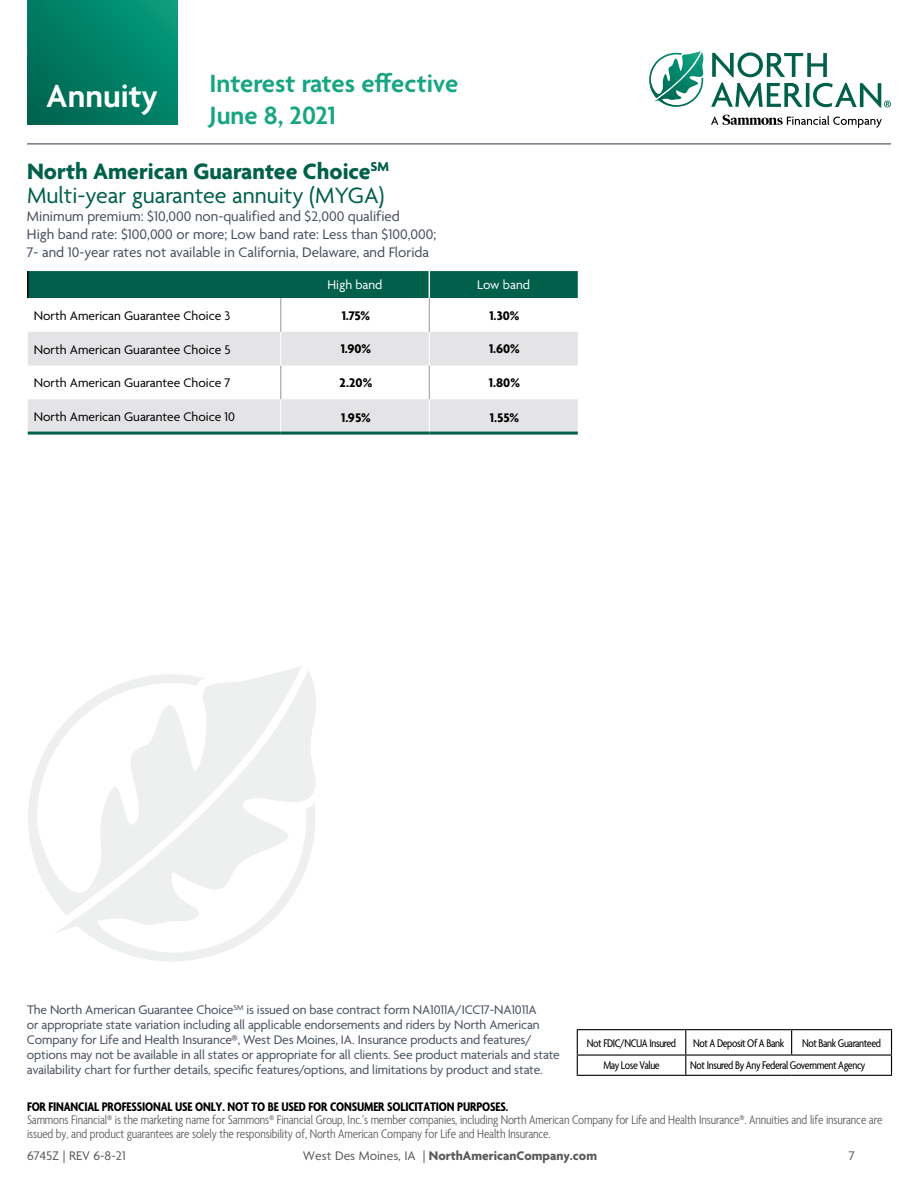
<style>
.page{position:relative;width:918px;height:1188px;background:#fff}
.page>*{position:absolute;margin:0;border:0;box-sizing:border-box;transform-origin:0 0}
.t1{font:600 34.5px "Agenda";color:#fff}
.t2{font:600 27px/32.4px "Agenda";color:#19a583}
.t3{font:24px/24px "Agenda";color:#00604b}
.t4{font:15px/18px "Agenda";color:#464e5d}
.t5{font:13.5px/15px "Agenda";letter-spacing:-.01em;color:#464e5d}
.t6{font:300 condensed 13.5px/13.5px "Agenda";letter-spacing:-.01em;color:#58595b}
.t7{font:13.5px "Agenda";color:#000}
.t8{font:700 condensed 13.5px "Agenda";letter-spacing:-.01em;color:#000}
.t9{font:700 13.5px "Agenda";color:#58595b}
.t10{font:700 13.5px "Agenda";color:#000}
.t11{font:13.5px "Agenda";color:#58595b}
.t12{font:13.5px "Agenda";color:#fff}
.t13{font:condensed 12px "Agenda";letter-spacing:-.03em;color:#000}
.s1{font-weight:700}
.s2{font-weight:400}
</style>
<div class="page">
<svg style="left:712px;top:52px;width:115px;height:25px"></svg>
<svg style="left:711px;top:83px;width:92px;height:24px"></svg>
<hr style="left:806px;top:83px;width:3px;height:24px;background:#00604b">
<svg style="left:649px;top:51px;width:55px;height:56px"></svg>
<svg style="left:711px;top:115px;width:171px;height:12px"></svg>
<svg style="left:813px;top:83px;width:78px;height:25px"></svg>
<hr style="left:27px;top:143px;width:864px;height:2px;background:#747a87">
<hr style="left:577px;top:1029px;width:109px;height:1px;background:#000">
<hr style="left:686px;top:1029px;width:106px;height:1px;background:#000">
<hr style="left:792px;top:1029px;width:100px;height:1px;background:#000">
<svg style="left:577px;top:1030px;width:315px;height:45px"></svg>
<hr style="left:577px;top:1075px;width:109px;height:1px;background:#000">
<hr style="left:686px;top:1075px;width:106px;height:1px;background:#000">
<hr style="left:792px;top:1075px;width:100px;height:1px;background:#000">
<div style="left:27px;top:0;width:150px;height:124px;background:linear-gradient(to right,#006d57,#029073)"></div>
<svg style="left:28px;top:332px;width:550px;height:100px;fill:#e4e4e7"></svg>
<div style="left:27px;top:271px;width:551px;height:27px;background:#00604b"></div>
<hr style="left:280px;top:298px;width:1px;height:34px;background:#939598">
<hr style="left:429px;top:298px;width:1px;height:34px;background:#939598">
<hr style="left:280px;top:366px;width:1px;height:33px;background:#939598">
<hr style="left:429px;top:366px;width:1px;height:33px;background:#939598">
<hr style="left:280px;top:332px;width:1px;height:34px;background:#fff">
<hr style="left:429px;top:332px;width:1px;height:34px;background:#fff">
<hr style="left:280px;top:399px;width:1px;height:33px;background:#fff">
<hr style="left:429px;top:399px;width:1px;height:33px;background:#fff">
<hr style="left:28px;top:432px;width:253px;height:3px;background:#00604b">
<hr style="left:281px;top:432px;width:148px;height:3px;background:#00604b">
<hr style="left:429px;top:432px;width:149px;height:3px;background:#00604b">
<svg style="left:28px;top:674px;width:287px;height:287px"></svg>
<h1 class="t1" style="left:46px;top:77px;width:113px">Annuity</h1>
<h2 class="t2" style="left:210px;top:68px;width:250px">Interest rates effective<br>June 8, 2021</h2>
<h3 class="t3" style="left:27px;top:161px;width:364px"><span class="s1">North American Guarantee Choice</span><sup>SM<br></sup>Multi-year guarantee annuity (MYGA)</h3>
<p class="t4" style="left:27px;top:208px;width:411px">Minimum premium: $10,000 non-qualified and $2,000 qualified<br>High band rate: $100,000 or more; Low band rate: Less than $100,000;<br>7- and 10-year rates not available in California, Delaware, and Florida</p>
<p class="t7" style="left:34px;top:308px;width:198px">North American Guarantee Choice 3</p>
<p class="t7" style="left:34px;top:342px;width:198px">North American Guarantee Choice 5</p>
<p class="t7" style="left:34px;top:376px;width:198px">North American Guarantee Choice 7</p>
<p class="t7" style="left:34px;top:409px;width:203px">North American Guarantee Choice 10</p>
<p class="t12" style="left:328px;top:278px;width:56px">High band</p>
<p class="t12" style="left:477px;top:278px;width:54px">Low band</p>
<p class="t10" style="left:342px;top:308px;width:30px">1.75%</p>
<p class="t10" style="left:489px;top:308px;width:32px">1.30%</p>
<p class="t10" style="left:341px;top:341px;width:32px">1.90%</p>
<p class="t10" style="left:489px;top:341px;width:32px">1.60%</p>
<p class="t10" style="left:340px;top:376px;width:34px">2.20%</p>
<p class="t10" style="left:489px;top:376px;width:32px">1.80%</p>
<p class="t10" style="left:341px;top:410px;width:31px">1.95%</p>
<p class="t10" style="left:490px;top:410px;width:31px">1.55%</p>
<p class="t5" style="left:27px;top:1003px;width:534px">The North American Guarantee Choice<sup>SM</sup> is issued on base contract form NA1011A/ICC17-NA1011A<br>or appropriate state variation including all applicable endorsements and riders by North American Company for Life and Health Insurance®, West Des Moines, IA. Insurance products and features/ options may not be available in all states or appropriate for all clients. See product materials and state availability chart for further details, specific features/options, and limitations by product and state.</p>
<p class="t13" style="left:587px;top:1036px;width:91px">Not FDIC/NCUA Insured</p>
<p class="t13" style="left:693px;top:1036px;width:93px">Not A Deposit Of A Bank</p>
<p class="t13" style="left:802px;top:1036px;width:81px">Not Bank Guaranteed</p>
<p class="t13" style="left:603px;top:1059px;width:58px">May Lose Value</p>
<p class="t13" style="left:690px;top:1059px;width:177px">Not Insured By Any Federal Government Agency</p>
<p class="t8" style="left:27px;top:1099px;width:483px">FOR FINANCIAL PROFESSIONAL USE ONLY. NOT TO BE USED FOR CONSUMER SOLICITATION PURPOSES.</p>
<p class="t6" style="left:27px;top:1114px;width:857px">Sammons Financial® is the marketing name for Sammons® Financial Group, Inc.’s member companies, including North American Company for Life and Health Insurance®. Annuities and life insurance are issued by, and product guarantees are solely the responsibility of, North American Company for Life and Health Insurance.</p>
<p class="t11" style="left:27px;top:1149px;width:100px">6745Z | REV 6-8-21</p>
<p class="t9" style="left:303px;top:1149px;width:296px"><span class="s2">West Des Moines, IA |</span> NorthAmericanCompany.com</p>
<p class="t11" style="left:849px;top:1149px;width:8px">7</p>
</div>
